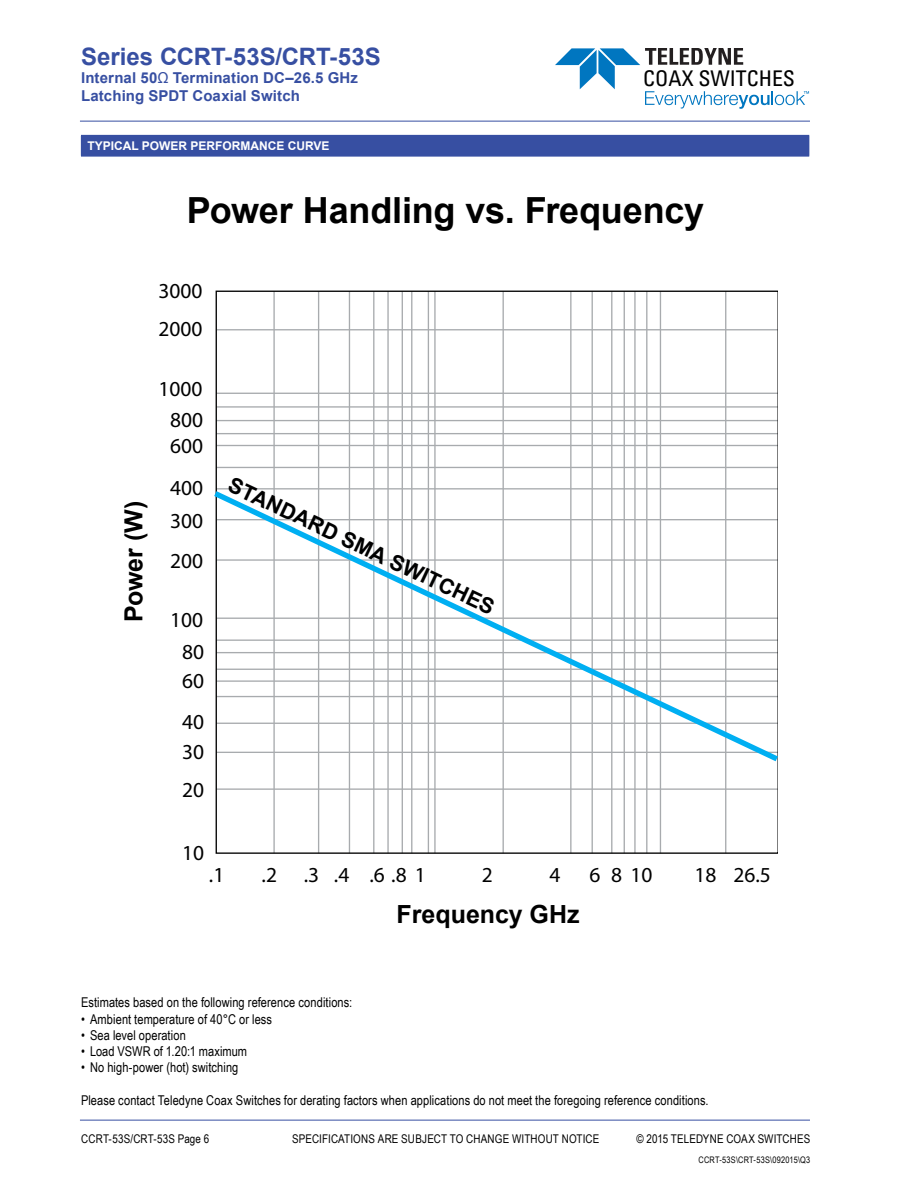
<style>
.page{position:relative;width:918px;height:1188px;background:#fff}
.page>*{position:absolute;margin:0;border:0;box-sizing:border-box;transform-origin:0 0}
.t1{font:700 36px "Arial";letter-spacing:-.005em;color:#000}
.t2{font:700 25.05px "Arial";color:#000}
.t3{font:700 24px "Arial";color:#374fa2}
.t4{font:condensed 21.75px "Univers";color:#000}
.t5{font:21.45px/30.9px "Helvetica";color:#000}
.t6{font:700 21.45px "Arial";color:#000}
.t7{font:700 15px/18px "Arial";letter-spacing:.01em;color:#374fa2}
.t8{font:13.5px "Arial Narrow";letter-spacing:.005em;color:#000}
.t9{font:12px "Arial Narrow";letter-spacing:.015em;color:#000}
.t10{font:700 12px "Arial";color:#fff}
.t11{font:9px "Arial Narrow";letter-spacing:.025em;color:#000}
.s1{font-weight:400}
</style>
<div class="page">
<hr style="left:80px;top:121px;width:730px;height:1px;background:#374fa2">
<hr style="left:80px;top:1120px;width:730px;height:1px;background:#374fa2">
<svg style="left:555px;top:48px;width:254px;height:61px"></svg>
<svg style="left:216px;top:291px;width:562px;height:563px"></svg>
<svg style="left:214px;top:486px;width:564px;height:280px"></svg>
<div style="left:81px;top:135px;width:728px;height:21px;background:#374fa2"></div>
<hr style="left:81px;top:156px;width:728px;height:1px;background:#374fa2">
<h3 class="t3" style="left:81px;top:41px;width:301px">Series CCRT-53S/CRT-53S</h3>
<p class="t7" style="left:81px;top:70px;width:279px">Internal 50<span class="s1">Ω</span> Termination DC–26.5 GHz<br>Latching SPDT Coaxial Switch</p>
<h3 class="t4" style="left:643px;top:64px;width:153px">COAX SWITCHES</h3>
<p class="t10" style="left:87px;top:138px;width:244px">TYPICAL POWER PERFORMANCE CURVE</p>
<h1 class="t1" style="left:187px;top:186px;width:519px">Power Handling vs. Frequency</h1>
<h3 class="t5" style="left:158px;top:275px;width:45px">3000</h3>
<h3 class="t5" style="left:158px;top:313px;width:45px">2000</h3>
<h2 class="t2" style="left:117px;top:622px;width:122px;rotate:-90deg">Power (W)</h2>
<h3 class="t5" style="left:158px;top:373px;width:46px;text-align:center">1000<br>800</h3>
<h3 class="t5" style="left:170px;top:424px;width:34px;line-height:42.2px">600<br>400</h3>
<h3 class="t5" style="left:170px;top:500px;width:34px;line-height:40.3px">300<br>200</h3>
<h3 class="t5" style="left:170px;top:603px;width:35px;line-height:32.1px;text-align:center">100<br>80</h3>
<h3 class="t5" style="left:182px;top:659px;width:23px;line-height:41.5px">60<br>40</h3>
<h3 class="t5" style="left:182px;top:733px;width:23px;line-height:38px">30<br>20</h3>
<h3 class="t6" style="left:235px;top:471px;width:293px;rotate:25deg">STANDARD SMA SWITCHES</h3>
<h3 class="t5" style="left:182px;top:837px;width:23px">10</h3>
<h3 class="t5" style="left:209px;top:859px;width:17px">.1</h3>
<h3 class="t5" style="left:262px;top:859px;width:166px">.2 .3 .4 .6 .8 1</h3>
<h3 class="t5" style="left:482px;top:859px;width:12px">2</h3>
<h3 class="t5" style="left:550px;top:859px;width:12px">4</h3>
<h3 class="t5" style="left:590px;top:859px;width:64px">6 810</h3>
<h3 class="t5" style="left:694px;top:859px;width:78px">18 26.5</h3>
<h2 class="t2" style="left:397px;top:897px;width:185px">Frequency GHz</h2>
<p class="t8" style="left:81px;top:993px;width:273px">Estimates based on the following reference conditions:</p>
<p class="t8" style="left:81px;top:1009px;width:193px">• Ambient temperature of 40°C or less</p>
<p class="t8" style="left:81px;top:1025px;width:106px">• Sea level operation</p>
<p class="t8" style="left:81px;top:1041px;width:168px">• Load VSWR of 1.20:1 maximum</p>
<p class="t8" style="left:81px;top:1057px;width:159px">• No high-power (hot) switching</p>
<p class="t8" style="left:81px;top:1090px;width:629px">Please contact Teledyne Coax Switches for derating factors when applications do not meet the foregoing reference conditions.</p>
<p class="t9" style="left:81px;top:1130px;width:129px">CCRT-53S/CRT-53S Page 6</p>
<p class="t9" style="left:292px;top:1130px;width:309px">SPECIFICATIONS ARE SUBJECT TO CHANGE WITHOUT NOTICE</p>
<p class="t9" style="left:637px;top:1130px;width:175px">© 2015 TELEDYNE COAX SWITCHES</p>
<p class="t11" style="left:699px;top:1153px;width:113px">CCRT-53S\CRT-53S\092015\Q3</p>
</div>
